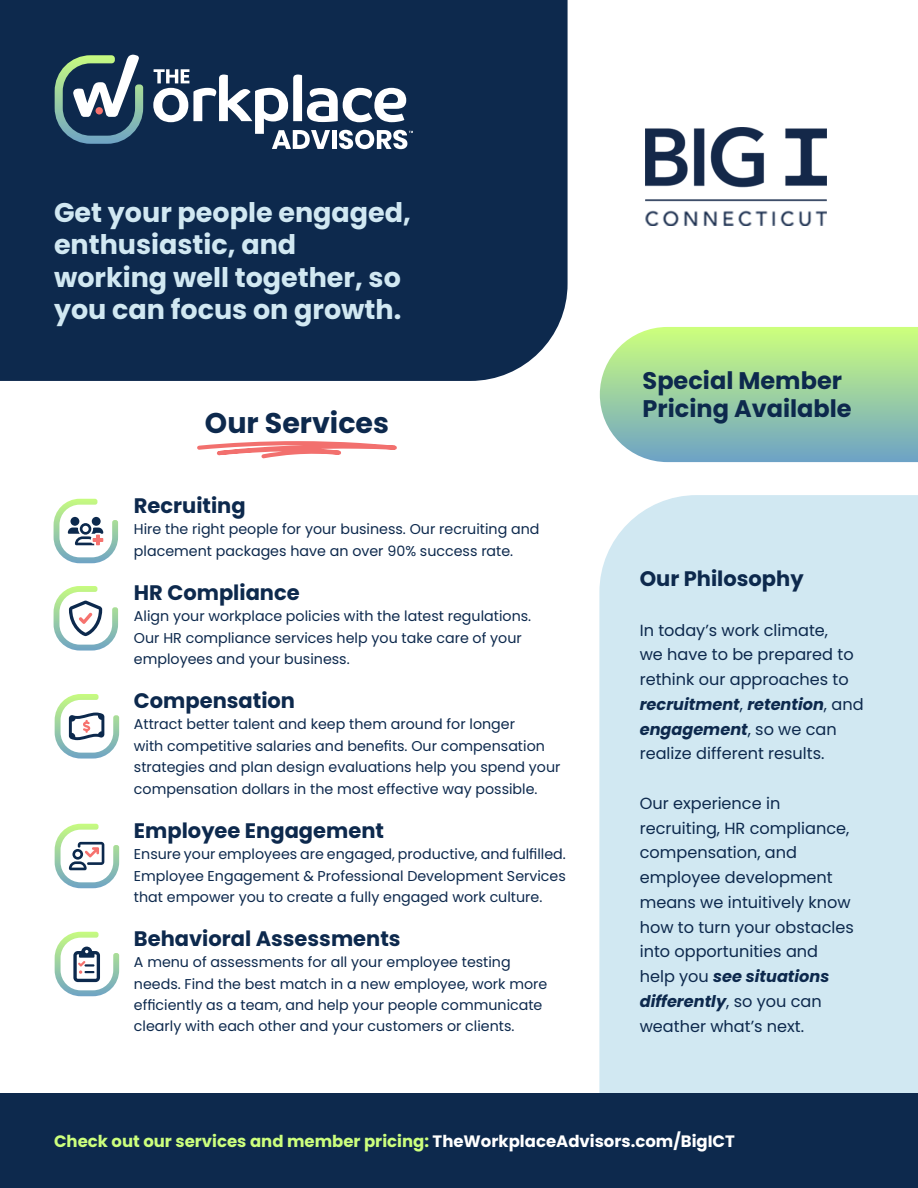
<style>
.page{position:relative;width:918px;height:1188px;background:#fff}
.page>*{position:absolute;margin:0;border:0;box-sizing:border-box;transform-origin:0 0}
.t1{font:700 28.5px "Poppins";color:#0d294d}
.t2{font:700 27px/32.4px "Poppins";color:#d1e8f2}
.t3{font:700 24px/28.8px "Poppins";color:#0d294d}
.t4{font:700 21px "Poppins";color:#0d294d}
.t5{font:700 16.5px "Poppins";color:#ccff7d}
.t6{font:16.2px/24.8px "Poppins";color:#0d294d}
.t7{font:14.25px/21.3px "Poppins";color:#0d294d}
.s1{font-weight:700;font-style:italic}
.s2{color:#fff}
</style>
<div class="page">
<div style="left:0;top:0;width:568px;height:381px;background:#0d294d"></div>
<div style="left:599px;top:495px;width:319px;height:599px;background:#d1e8f2"></div>
<div style="left:0;top:1094px;width:918px;height:94px;background:#0d294d"></div>
<svg style="left:55px;top:55px;width:88px;height:89px"></svg>
<div style="left:96px;top:107px;width:7px;height:8px;background:#f6726e;border-radius:50%"></div>
<svg style="left:153px;top:69px;width:260px;height:80px"></svg>
<svg style="left:197px;top:441px;width:200px;height:18px"></svg>
<svg style="left:55px;top:932px;width:64px;height:64px"></svg>
<svg style="left:55px;top:824px;width:64px;height:64px"></svg>
<svg style="left:55px;top:694px;width:64px;height:65px"></svg>
<svg style="left:54px;top:586px;width:64px;height:65px"></svg>
<svg style="left:54px;top:499px;width:64px;height:64px"></svg>
<svg style="left:600px;top:327px;width:318px;height:135px;background:#a1d3a5"></svg>
<img style="left:646px;top:127px;width:181px;height:99px">
<h2 class="t2" style="left:54px;top:196px;width:358px">Get your people engaged, enthusiastic, and working well together, so you can focus on growth.</h2>
<h1 class="t1" style="left:205px;top:407px;width:186px">Our Services</h1>
<h3 class="t4" style="left:134px;top:493px;width:113px">Recruiting</h3>
<p class="t7" style="left:134px;top:519px;width:407px">Hire the right people for your business. Our recruiting and placement packages have an over 90% success rate.</p>
<h3 class="t4" style="left:134px;top:581px;width:167px">HR Compliance</h3>
<p class="t7" style="left:134px;top:606px;width:399px">Align your workplace policies with the latest regulations.<br>Our HR compliance services help you take care of your employees and your business.</p>
<h3 class="t4" style="left:134px;top:689px;width:163px">Compensation</h3>
<p class="t7" style="left:134px;top:714px;width:428px">Attract better talent and keep them around for longer<br>with competitive salaries and benefits. Our compensation strategies and plan design evaluations help you spend your compensation dollars in the most effective way possible.</p>
<h3 class="t4" style="left:134px;top:818px;width:252px">Employee Engagement</h3>
<p class="t7" style="left:134px;top:844px;width:434px;text-align:justify">Ensure your employees are engaged, productive, and fulfilled.<br>Employee Engagement &amp; Professional Development Services that empower you to create a fully engaged work culture.</p>
<h3 class="t4" style="left:134px;top:926px;width:268px">Behavioral Assessments</h3>
<p class="t7" style="left:134px;top:952px;width:415px">A menu of assessments for all your employee testing needs. Find the best match in a new employee, work more efficiently as a team, and help your people communicate clearly with each other and your customers or clients.</p>
<h3 class="t3" style="left:643px;top:366px;width:211px">Special Member<br>Pricing Available</h3>
<h3 class="t4" style="left:640px;top:567px;width:165px">Our Philosophy</h3>
<p class="t6" style="left:640px;top:618px;width:225px">In today’s work climate,<br>we have to be prepared to rethink our approaches to <span class="s1">recruitment</span>, <span class="s1">retention</span>, and <span class="s1">engagement</span>, so we can realize different results.</p>
<p class="t6" style="left:640px;top:791px;width:216px">Our experience in recruiting, HR compliance, compensation, and employee development means we intuitively know how to turn your obstacles into opportunities and help you <span class="s1">see situations differently</span>, so you can weather what’s next.</p>
<p class="t5" style="left:54px;top:1131px;width:682px">Check out our services and member pricing: <span class="s2">TheWorkplaceAdvisors.com/BigICT</span></p>
</div>
